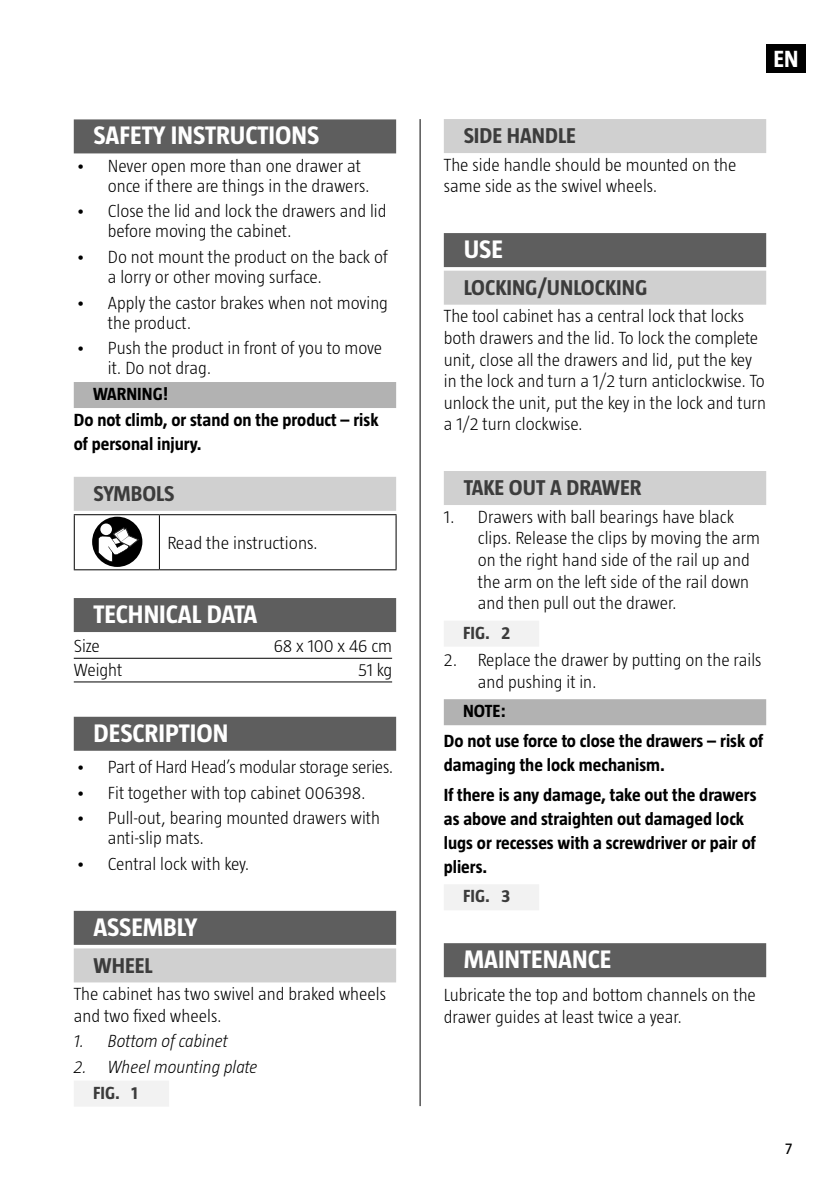
<style>
.page{position:relative;width:840px;height:1191px;background:#fff}
.page>*{position:absolute;margin:0;border:0;box-sizing:border-box;transform-origin:0 0}
.Rubrik{font:700 26px "Taz";color:#fff}
.t1{font:700 24px "Taz";color:#fff}
.Underrubrik{font:700 22px "Taz";color:#3c3c3c}
.Brödtext{font:300 18px/21.6px "Taz";color:#000}
.Brödtext__VARNING__O{font:700 18px/24px "Taz";color:#000}
.t2{font:italic 300 18px "Taz";color:#000}
.Enkel_tabell{font:300 18px "Taz";color:#000}
.t3{font:700 18px "Taz";color:#3c3c3c}
.VARNING__EN{font:700 18px "Taz";color:#000}
.OBS__EN{font:700 18px "Taz";color:#000}
.t4{font:16px "Taz";color:#000}
</style>
<div class="page">
<div style="left:765px;top:44px;width:39px;height:28px;background:#000"></div>
<hr style="left:419px;top:119px;width:1px;height:987px;background:#000">
<div style="left:443px;top:119px;width:322px;height:34px;background:#d0d0d0"></div>
<div style="left:443px;top:233px;width:322px;height:34px;background:#5e5e5e"></div>
<div style="left:443px;top:271px;width:322px;height:34px;background:#d0d0d0"></div>
<div style="left:443px;top:471px;width:322px;height:34px;background:#d0d0d0"></div>
<div style="left:443px;top:620px;width:96px;height:26px;background:#f2f2f2"></div>
<div style="left:443px;top:699px;width:322px;height:26px;background:#b2b2b2"></div>
<div style="left:443px;top:884px;width:96px;height:26px;background:#f2f2f2"></div>
<div style="left:443px;top:943px;width:322px;height:34px;background:#5e5e5e"></div>
<div style="left:74px;top:119px;width:322px;height:34px;background:#5e5e5e"></div>
<div style="left:74px;top:382px;width:322px;height:26px;background:#b2b2b2"></div>
<div style="left:74px;top:477px;width:322px;height:34px;background:#d0d0d0"></div>
<div style="left:74px;top:598px;width:322px;height:34px;background:#5e5e5e"></div>
<hr style="left:74px;top:658px;width:318px;height:1px;background:#000">
<hr style="left:74px;top:681px;width:318px;height:1px;background:#000">
<div style="left:74px;top:716px;width:322px;height:34px;background:#5e5e5e"></div>
<div style="left:74px;top:911px;width:322px;height:34px;background:#5e5e5e"></div>
<div style="left:74px;top:948px;width:322px;height:34px;background:#d0d0d0"></div>
<div style="left:74px;top:1080px;width:95px;height:26px;background:#f2f2f2"></div>
<hr style="left:74px;top:514px;width:85px;height:1px;background:#000">
<hr style="left:74px;top:515px;width:1px;height:54px;background:#000">
<hr style="left:159px;top:514px;width:237px;height:1px;background:#000">
<hr style="left:159px;top:515px;width:1px;height:54px;background:#000">
<hr style="left:395px;top:515px;width:1px;height:54px;background:#000">
<hr style="left:74px;top:569px;width:85px;height:1px;background:#000">
<hr style="left:159px;top:569px;width:237px;height:1px;background:#000">
<div style="left:92px;top:517px;width:50px;height:50px;background:#000;border-radius:50%"></div>
<svg style="left:100px;top:523px;width:12px;height:12px"></svg>
<svg style="left:98px;top:528px;width:41px;height:34px"></svg>
<p class="Rubrik" style="left:94px;top:121px;width:227px">SAFETY INSTRUCTIONS</p>
<p class="Brödtext" style="left:108px;top:155px;width:263px;line-height:20px;text-indent:-32px">• Never open more than one drawer at once if there are things in the drawers.</p>
<p class="Brödtext" style="left:108px;top:201px;width:280px;line-height:20px;text-indent:-32px">• Close the lid and lock the drawers and lid before moving the cabinet.</p>
<p class="Brödtext" style="left:108px;top:247px;width:281px;line-height:20px;text-indent:-32px">• Do not mount the product on the back of a lorry or other moving surface.</p>
<p class="Brödtext" style="left:108px;top:292px;width:281px;line-height:20px;text-indent:-32px">• Apply the castor brakes when not moving the product.</p>
<p class="Brödtext" style="left:108px;top:338px;width:276px;line-height:20px;text-indent:-32px">• Push the product in front of you to move it. Do not drag.</p>
<p class="VARNING__EN" style="left:93px;top:384px;width:76px">WARNING!</p>
<p class="Brödtext__VARNING__O" style="left:74px;top:407px;width:306px">Do not climb, or stand on the product – risk of personal injury.</p>
<p class="Underrubrik" style="left:94px;top:481px;width:82px">SYMBOLS</p>
<p class="Brödtext" style="left:167px;top:532px;width:152px">Read the instructions.</p>
<p class="Rubrik" style="left:94px;top:599px;width:165px">TECHNICAL DATA</p>
<p class="Enkel_tabell" style="left:74px;top:636px;width:28px">Size</p>
<p class="Enkel_tabell" style="left:274px;top:636px;width:120px">68 x 100 x 46 cm</p>
<p class="Enkel_tabell" style="left:74px;top:660px;width:50px">Weight</p>
<p class="Enkel_tabell" style="left:358px;top:660px;width:36px">51 kg</p>
<p class="Rubrik" style="left:94px;top:718px;width:136px">DESCRIPTION</p>
<p class="Brödtext" style="left:76px;top:756px;width:319px">• Part of Hard Head’s modular storage series.</p>
<p class="Brödtext" style="left:76px;top:781px;width:291px">• Fit together with top cabinet 006398.</p>
<p class="Brödtext" style="left:108px;top:808px;width:274px;line-height:20px;text-indent:-32px">• Pull-out, bearing mounted drawers with anti-slip mats.</p>
<p class="Brödtext" style="left:76px;top:853px;width:175px">• Central lock with key.</p>
<p class="Rubrik" style="left:94px;top:912px;width:105px">ASSEMBLY</p>
<p class="Underrubrik" style="left:94px;top:953px;width:60px">WHEEL</p>
<p class="Brödtext" style="left:74px;top:983px;width:314px">The cabinet has two swivel and braked wheels and two fixed wheels.</p>
<p class="t2" style="left:74px;top:1031px;width:155px">1. Bottom of cabinet</p>
<p class="t2" style="left:74px;top:1056px;width:185px">2. Wheel mounting plate</p>
<p class="t3" style="left:93px;top:1082px;width:46px">FIG. 1</p>
<h2 class="t1" style="left:773px;top:45px;width:26px">EN</h2>
<p class="Underrubrik" style="left:463px;top:124px;width:114px">SIDE HANDLE</p>
<p class="Brödtext" style="left:443px;top:154px;width:294px">The side handle should be mounted on the same side as the swivel wheels.</p>
<p class="Rubrik" style="left:463px;top:235px;width:41px">USE</p>
<p class="Underrubrik" style="left:463px;top:275px;width:185px">LOCKING/UNLOCKING</p>
<p class="Brödtext" style="left:443px;top:305px;width:323px">The tool cabinet has a central lock that locks both drawers and the lid. To lock the complete unit, close all the drawers and lid, put the key in the lock and turn a 1/2 turn anticlockwise. To unlock the unit, put the key in the lock and turn a 1/2 turn clockwise.</p>
<p class="Underrubrik" style="left:463px;top:475px;width:179px">TAKE OUT A DRAWER</p>
<p class="Brödtext" style="left:477px;top:505px;width:284px;text-indent:-34px">1. Drawers with ball bearings have black clips. Release the clips by moving the arm on the right hand side of the rail up and the arm on the left side of the rail down and then pull out the drawer.</p>
<p class="t3" style="left:463px;top:622px;width:49px">FIG. 2</p>
<p class="Brödtext" style="left:477px;top:649px;width:285px;text-indent:-34px">2. Replace the drawer by putting on the rails and pushing it in.</p>
<p class="OBS__EN" style="left:463px;top:701px;width:44px">NOTE:</p>
<p class="Brödtext__VARNING__O" style="left:443px;top:728px;width:321px">Do not use force to close the drawers – risk of damaging the lock mechanism.</p>
<p class="Brödtext__VARNING__O" style="left:443px;top:782px;width:314px">If there is any damage, take out the drawers as above and straighten out damaged lock lugs or recesses with a screwdriver or pair of pliers.</p>
<p class="t3" style="left:463px;top:886px;width:49px">FIG. 3</p>
<p class="Rubrik" style="left:463px;top:944px;width:149px">MAINTENANCE</p>
<p class="Brödtext" style="left:443px;top:984px;width:313px">Lubricate the top and bottom channels on the drawer guides at least twice a year.</p>
<p class="t4" style="left:784px;top:1139px;width:9px">7</p>
</div>
